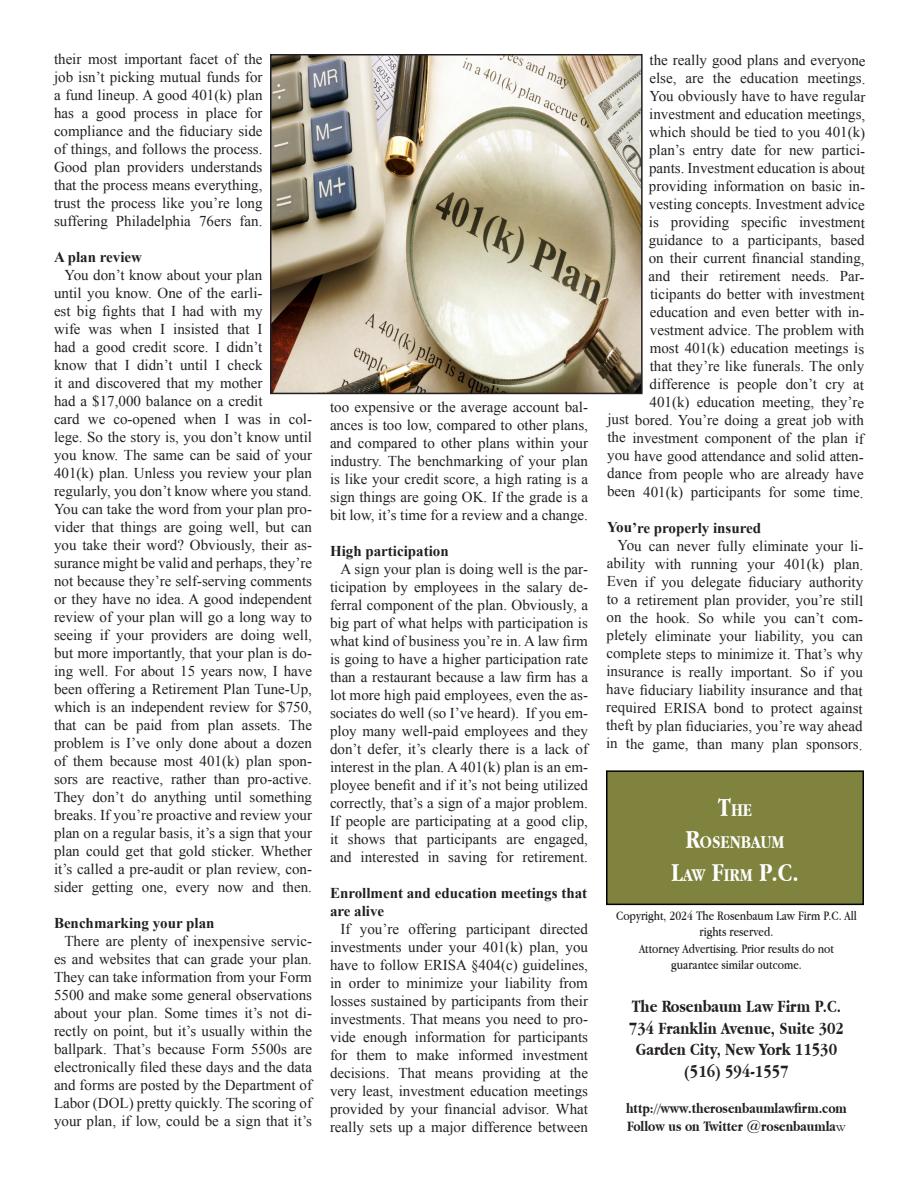
<style>
.page{position:relative;width:918px;height:1188px;background:#fff}
.page>*{position:absolute;margin:0;border:0;box-sizing:border-box;transform-origin:0 0}
.t1{font:700 27px "Apple Garamond";color:#fff}
.t2{font:700 18.9px "Apple Garamond";color:#fff}
.t3{font:700 18px "Apple Garamond";color:#231f20}
.t4{font:15px/18px "Times New Roman";color:#231f20;text-align:justify}
.t5{font:700 15px/18px "Times New Roman";color:#231f20}
.t6{font:700 15px "Apple Garamond";color:#231f20}
.t7{font:13.5px/16.2px "Apple Garamond";color:#231f20;text-align:center}
.s1{font-size:27px}
.s2{font-size:18.9px}
.s3{font-family:"Garamond";font-weight:400}
</style>
<div class="page">
<div style="left:607px;top:771px;width:256px;height:133px;background:#7f833d"></div>
<div style="left:606px;top:770px;width:258px;height:135px;border:2px solid #000400"></div>
<img style="left:273px;top:57px;width:367px;height:334px">
<div style="left:270px;top:54px;width:373px;height:340px;border:2px solid #231f20"></div>
<p class="t4" style="left:54px;top:50px;width:210px">their most important facet of the job isn’t picking mutual funds for a fund lineup. A good 401(k) plan has a good process in place for compliance and the fiduciary side of things, and follows the process.<br>Good plan providers understands that the process means everything, trust the process like you’re long suffering Philadelphia 76ers fan.</p>
<p class="t5" style="left:54px;top:248px;width:90px">A plan review</p>
<p class="t4" style="left:54px;top:266px;width:260px;text-align:left;text-indent:10px">You don’t know about your plan<br>until you know. One of the earli-<br>est big fights that I had with my<br>wife was when I insisted that I<br>had a good credit score. I didn’t<br>know that I didn’t until I check<br>it and discovered that my mother<br>had a $17,000 balance on a credit<br>card we co-opened when I was in col&shy;lege. So the story is, you don’t know until you know. The same can be said of your 401(k) plan. Unless you review your plan regularly, you don’t know where you stand.<br>You can take the word from your plan pro&shy;vider that things are going well, but can you take their word? Obviously, their as&shy;surance might be valid and perhaps, they’re not because they’re self-serving comments or they have no idea. A good independent review of your plan will go a long way to seeing if your providers are doing well, but more importantly, that your plan is do&shy;ing well. For about 15 years now, I have been offering a Retirement Plan Tune-Up, which is an independent review for $750, that can be paid from plan assets. The problem is I’ve only done about a dozen of them because most 401(k) plan spon&shy;sors are reactive, rather than pro-active.<br>They don’t do anything until something breaks. If you’re proactive and review your plan on a regular basis, it’s a sign that your plan could get that gold sticker. Whether it’s called a pre-audit or plan review, con&shy;sider getting one, every now and then.</p>
<p class="t5" style="left:54px;top:914px;width:162px">Benchmarking your plan</p>
<p class="t4" style="left:54px;top:932px;width:260px;text-indent:10px">There are plenty of inexpensive servic&shy;es and websites that can grade your plan.<br>They can take information from your Form 5500 and make some general observations about your plan. Some times it’s not di&shy;rectly on point, but it’s usually within the ballpark. That’s because Form 5500s are electronically filed these days and the data and forms are posted by the Department of Labor (DOL) pretty quickly. The scoring of your plan, if low, could be a sign that it’s</p>
<p class="t4" style="left:330px;top:398px;width:260px">too expensive or the average account bal&shy;ances is too low, compared to other plans, and compared to other plans within your industry. The benchmarking of your plan is like your credit score, a high rating is a sign things are going OK. If the grade is a bit low, it’s time for a review and a change.</p>
<p class="t5" style="left:330px;top:542px;width:120px">High participation</p>
<p class="t4" style="left:330px;top:560px;width:260px;text-indent:10px">A sign your plan is doing well is the par&shy;ticipation by employees in the salary de&shy;ferral component of the plan. Obviously, a big part of what helps with participation is what kind of business you’re in. A law firm is going to have a higher participation rate than a restaurant because a law firm has a lot more high paid employees, even the as&shy;sociates do well (so I’ve heard). If you em&shy;ploy many well-paid employees and they don’t defer, it’s clearly there is a lack of interest in the plan. A 401(k) plan is an em&shy;ployee benefit and if it’s not being utilized correctly, that’s a sign of a major problem.<br>If people are participating at a good clip, it shows that participants are engaged, and interested in saving for retirement.</p>
<p class="t5" style="left:330px;top:884px;width:259px">Enrollment and education meetings that are alive</p>
<p class="t4" style="left:330px;top:920px;width:260px;text-indent:10px">If you’re offering participant directed investments under your 401(k) plan, you have to follow ERISA §404(c) guidelines, in order to minimize your liability from losses sustained by participants from their investments. That means you need to pro&shy;vide enough information for participants for them to make informed investment decisions. That means providing at the very least, investment education meetings provided by your financial advisor. What really sets up a major difference between</p>
<p class="t4" style="left:607px;top:51px;width:260px;text-align:right">the really good plans and everyone<br>else, are the education meetings.<br>You obviously have to have regular investment and education meetings,<br>which should be tied to you 401(k)<br>plan’s entry date for new partici-<br>pants. Investment education is about providing information on basic in&shy;vesting concepts. Investment advice<br>is providing specific investment guidance to a participants, based<br>on their current financial standing,<br>and their retirement needs. Par&shy;ticipants do better with investment education and even better with in&shy;vestment advice. The problem with<br>most 401(k) education meetings is<br>that they’re like funerals. The only difference is people don’t cry at<br>401(k) education meeting, they’re<br>just bored. You’re doing a great job with the investment component of the plan if you have good attendance and solid atten&shy;dance from people who are already have been 401(k) participants for some time.</p>
<p class="t5" style="left:607px;top:518px;width:156px">You’re properly insured</p>
<p class="t4" style="left:606px;top:537px;width:259px;text-indent:11px">You can never fully eliminate your li&shy;ability with running your 401(k) plan.<br>Even if you delegate fiduciary authority to a retirement plan provider, you’re still on the hook. So while you can’t com&shy;pletely eliminate your liability, you can complete steps to minimize it. That’s why insurance is really important. So if you have fiduciary liability insurance and that required ERISA bond to protect against theft by plan fiduciaries, you’re way ahead in the game, than many plan sponsors.</p>
<p class="t2" style="left:718px;top:799px;width:36px"><span class="s1">T</span>HE</p>
<p class="t2" style="left:685px;top:832px;width:101px"><span class="s1">R</span>OSENBAUM</p>
<p class="t1" style="left:671px;top:857px;width:129px">L<span class="s2">AW</span> F<span class="s2">IRM</span> P.C.</p>
<p class="t7" style="left:616px;top:907px;width:242px">Copyright, 2024 The Rosenbaum Law Firm P.C. All rights reserved.</p>
<p class="t7" style="left:639px;top:940px;width:196px">Attorney Advertising. Prior results do not</p>
<p class="t7" style="left:671px;top:956px;width:132px">guarantee similar outcome.</p>
<p class="t3" style="left:632px;top:996px;width:211px">The Rosenbaum Law Firm P.C.</p>
<p class="t3" style="left:629px;top:1018px;width:217px">734 Franklin Avenue, Suite 302</p>
<p class="t3" style="left:636px;top:1039px;width:203px">Garden City, New York 11530</p>
<p class="t3" style="left:684px;top:1061px;width:106px">(516) 594-1557</p>
<p class="t6" style="left:626px;top:1100px;width:222px">http://www.therosenbaumlawfirm.com</p>
<p class="t6" style="left:627px;top:1118px;width:220px">Follow us on Twitter @rosenbaumla<span class="s3">w</span></p>
</div>
